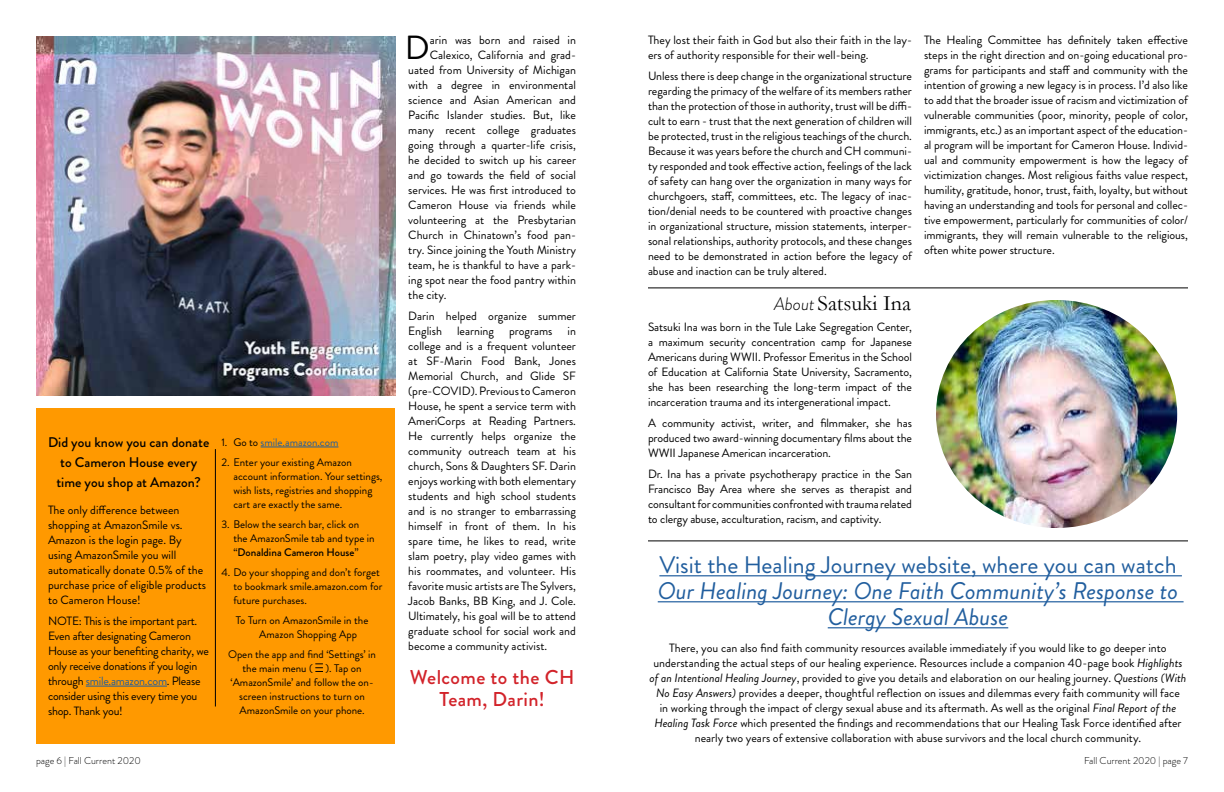
<style>
.page{position:relative;width:1224px;height:792px;background:#fff}
.page>*{position:absolute;margin:0;border:0;box-sizing:border-box;transform-origin:0 0}
.t1{font:33.4px "Brandon Grotesque";color:#000}
.t2{font:italic 24px/26px "Brandon Grotesque";color:#215e9e;text-align:center}
.t3{font:24px "Brandon Grotesque";color:#215e9e}
.t4{font:22px "Garamond";color:#000}
.t5{font:500 20px/22px "Brandon Grotesque";letter-spacing:.02em;color:#d2232a;text-align:center}
.t6{font:500 14px/20px "Brandon Grotesque";color:#000;text-align:center}
.t7{font:12px/15px "Brandon Grotesque";color:#000;text-align:justify}
.t8{font:12px/15px "Brandon Grotesque";letter-spacing:-.02em;color:#000}
.t9{font:11px/14px "Brandon Grotesque";color:#000}
.t10{font:11px "Brandon Grotesque";color:#215e9e}
.t11{font:300 10px "Brandon Grotesque";color:#000}
.s1{color:#215e9e}
.s2{color:#000}
.s3{font-weight:500}
.s4{font-family:"Brandon Grotesque";font-weight:300;font-style:italic;font-size:18px}
.s5{font-style:italic}
</style>
<div class="page">
<hr style="left:648px;top:287px;width:540px;height:1px;background:#000">
<hr style="left:648px;top:540px;width:540px;height:1px;background:#000">
<hr style="left:659px;top:575px;width:523px;height:1px;background:#215e9e">
<hr style="left:658px;top:601px;width:526px;height:1px;background:#215e9e">
<hr style="left:828px;top:627px;width:180px;height:1px;background:#215e9e">
<img style="left:36px;top:36px;width:360px;height:360px">
<div style="left:36px;top:408px;width:359px;height:336px;background:#f90"></div>
<hr style="left:86px;top:686px;width:81px;height:1px;background:#215e9e">
<hr style="left:261px;top:447px;width:78px;height:1px;background:#215e9e">
<svg style="left:315px;top:663px;width:8px;height:9px"></svg>
<hr style="left:215px;top:449px;width:1px;height:257px;background:#000">
<img style="left:936px;top:300px;width:241px;height:228px">
<p class="t6" style="left:48px;top:432px;width:163px">Did you know you can donate to Cameron House every time you shop at Amazon?</p>
<p class="t7" style="left:48px;top:502px;width:160px;text-align:left">The only difference between shopping at AmazonSmile vs.<br>Amazon is the login page. By using AmazonSmile you will automatically donate 0.5% of the purchase price of eligible products to Cameron House!</p>
<p class="t8" style="left:48px;top:613px;width:162px">NOTE: This is the important part.<br>Even after designating Cameron<br>House as your benefiting charity, we only receive donations if you login through <span class="s1">smile.amazon.com</span>. Please consider using this every time you shop. Thank you!</p>
<p class="t10" style="left:221px;top:434px;width:119px"><span class="s2">1. Go to</span> smile.amazon.com</p>
<p class="t9" style="left:233px;top:455px;width:151px;text-indent:-12px">2. Enter your existing Amazon account information. Your settings, wish lists, registries and shopping cart are exactly the same.</p>
<p class="t9" style="left:233px;top:517px;width:143px;text-indent:-12px">3. Below the search bar, click on the AmazonSmile tab and type in “<span class="s3">Donaldina Cameron House</span>”</p>
<p class="t9" style="left:233px;top:565px;width:151px;text-indent:-12px">4. Do your shopping and don’t forget to bookmark smile.amazon.com for future purchases.</p>
<p class="t9" style="left:259px;top:613px;width:111px;text-indent:-23px">To Turn on AmazonSmile in the<br>Amazon Shopping App</p>
<p class="t9" style="left:228px;top:647px;width:149px;text-align:center">Open the app and find ‘Settings’ in the main menu ( ). Tap on ‘AmazonSmile’ and follow the on&shy;screen instructions to turn on<br>AmazonSmile on your phone.</p>
<h1 class="t1" style="left:405px;top:25px;width:26px">D</h1>
<p class="t7" style="left:430px;top:33px;width:148px">arin was born and raised in</p>
<p class="t7" style="left:430px;top:48px;width:148px">Calexico, California and grad-</p>
<p class="t7" style="left:408px;top:63px;width:169px">uated from University of Michigan</p>
<p class="t7" style="left:408px;top:78px;width:169px">with a degree in environmental</p>
<p class="t7" style="left:408px;top:93px;width:169px">science and Asian American and</p>
<p class="t7" style="left:408px;top:108px;width:169px">Pacific Islander studies. But, like</p>
<p class="t7" style="left:408px;top:123px;width:169px">many recent college graduates</p>
<p class="t7" style="left:408px;top:138px;width:169px">going through a quarter-life crisis,</p>
<p class="t7" style="left:408px;top:153px;width:169px">he decided to switch up his career</p>
<p class="t7" style="left:408px;top:168px;width:169px">and go towards the field of social</p>
<p class="t7" style="left:408px;top:183px;width:169px">services. He was first introduced to</p>
<p class="t7" style="left:408px;top:198px;width:169px">Cameron House via friends while</p>
<p class="t7" style="left:408px;top:213px;width:169px">volunteering at the Presbytarian</p>
<p class="t7" style="left:408px;top:228px;width:169px">Church in Chinatown’s food pan-</p>
<p class="t7" style="left:408px;top:243px;width:169px">try. Since joining the Youth Ministry</p>
<p class="t7" style="left:408px;top:258px;width:169px">team, he is thankful to have a park-</p>
<p class="t7" style="left:408px;top:273px;width:169px">ing spot near the food pantry within</p>
<p class="t7" style="left:408px;top:288px;width:40px">the city.</p>
<p class="t7" style="left:408px;top:309px;width:169px">Darin helped organize summer<br>English</p>
<p class="t7" style="left:457px;top:324px;width:39px">learning</p>
<p class="t7" style="left:408px;top:324px;width:169px;text-indent:101px">programs in college and is a frequent volunteer at SF-Marin Food Bank, Jones Memorial Church, and Glide SF (pre-COVID). Previous to Cameron House, he spent a service term with AmeriCorps at Reading Partners.<br>He currently helps organize the community outreach team at his church, Sons &amp; Daughters SF. Darin enjoys working with both elementary students and high school students and is no stranger to embarrassing himself in front of them. In his spare time, he likes to read, write slam poetry, play video games with his roommates, and volunteer. His favorite music artists are The Sylvers, Jacob Banks, BB King, and J. Cole.<br>Ultimately, his goal will be to attend graduate school for social work and become a community activist.</p>
<h3 class="t5" style="left:410px;top:667px;width:166px">Welcome to the CH<br>Team, Darin!</h3>
<p class="t7" style="left:648px;top:33px;width:265px">They lost their faith in God but also their faith in the lay&shy;ers of authority responsible for their well-being.</p>
<p class="t7" style="left:648px;top:69px;width:266px">Unless there is deep change in the organizational structure regarding the primacy of the welfare of its members rather than the protection of those in authority, trust will be diffi&shy;cult to earn - trust that the next generation of children will be protected, trust in the religious teachings of the church.<br>Because it was years before the church and CH communi&shy;ty responded and took effective action, feelings of the lack of safety can hang over the organization in many ways for churchgoers, staff, committees, etc. The legacy of inac&shy;tion/denial needs to be countered with proactive changes in organizational structure, mission statements, interper&shy;sonal relationships, authority protocols, and these changes need to be demonstrated in action before the legacy of abuse and inaction can be truly altered.</p>
<p class="t7" style="left:924px;top:33px;width:266px">The Healing Committee has definitely taken effective steps in the right direction and on-going educational pro&shy;grams for participants and staff and community with the intention of growing a new legacy is in process. I’d also like to add that the broader issue of racism and victimization of vulnerable communities (poor, minority, people of color, immigrants, etc.) as an important aspect of the education&shy;al program will be important for Cameron House. Individ&shy;ual and community empowerment is how the legacy of victimization changes. Most religious faiths value respect, humility, gratitude, honor, trust, faith, loyalty, but without having an understanding and tools for personal and collec&shy;tive empowerment, particularly for communities of color/ immigrants, they will remain vulnerable to the religious, often white power structure.</p>
<h3 class="t4" style="left:774px;top:289px;width:139px"><span class="s4">About</span> Satsuki Ina</h3>
<p class="t7" style="left:648px;top:320px;width:266px">Satsuki Ina was born in the Tule Lake Segregation Center, a maximum security concentration camp for Japanese Americans during WWII. Professor Emeritus in the School of Education at California State University, Sacramento, she has been researching the long-term impact of the incarceration trauma and its intergenerational impact.</p>
<p class="t7" style="left:648px;top:416px;width:266px">A community activist, writer, and filmmaker, she has produced two award-winning documentary films about the WWII Japanese American incarceration.</p>
<p class="t7" style="left:648px;top:467px;width:266px">Dr. Ina has a private psychotherapy practice in the San Francisco Bay Area where she serves as therapist and consultant for communities confronted with trauma related to clergy abuse, acculturation, racism, and captivity.</p>
<h2 class="t3" style="left:659px;top:549px;width:519px">Visit the Healing Journey website, where you can watch</h2>
<h2 class="t2" style="left:658px;top:579px;width:522px">Our Healing Journey: One Faith Community’s Response to<br>Clergy Sexual Abuse</h2>
<p class="t7" style="left:649px;top:641px;width:539px;text-align:center">There, you can also find faith community resources available immediately if you would like to go deeper into understanding the actual steps of our healing experience. Resources include a companion 40-page book <span class="s5">Highlights of an Intentional Healing Journey</span>, provided to give you details and elaboration on our healing journey. <span class="s5">Questions (With No Easy Answers)</span> provides a deeper, thoughtful reflection on issues and dilemmas every faith community will face<br>in working through the impact of clergy sexual abuse and its aftermath. As well as the original <span class="s5">Final Report of the Healing Task Force</span> which presented the findings and recommendations that our Healing Task Force identified after nearly two years of extensive collaboration with abuse survivors and the local church community.</p>
<p class="t11" style="left:36px;top:754px;width:106px">page 6 | Fall Current 2020</p>
<p class="t11" style="left:1084px;top:754px;width:105px">Fall Current 2020 | page 7</p>
</div>
